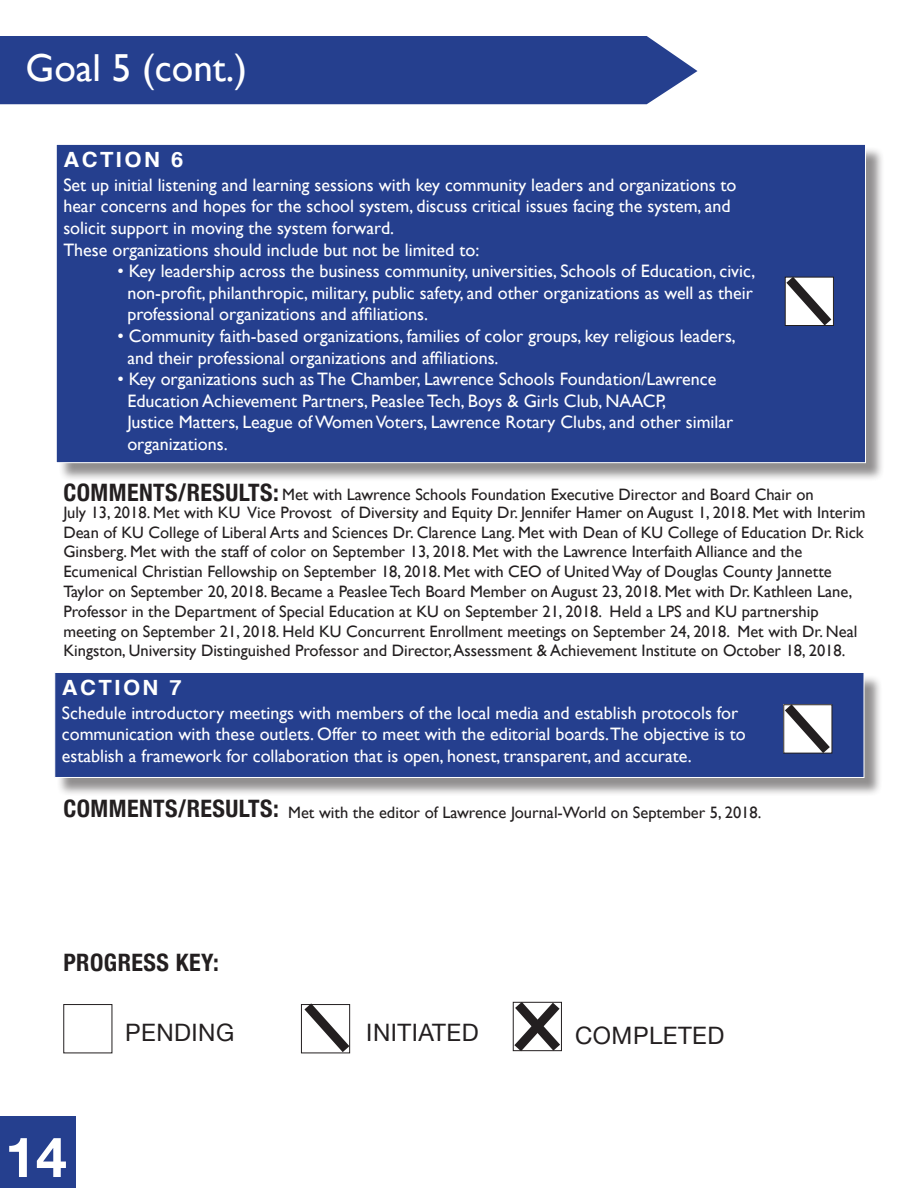
<style>
.page{position:relative;width:918px;height:1188px;background:#fff}
.page>*{position:absolute;margin:0;border:0;box-sizing:border-box;transform-origin:0 0}
.t1{font:700 55.5px "Helvetica Neue";color:#fff}
.t2{font:39px "Gill Sans";color:#fff}
.t3{font:700 condensed 24px "Helvetica Neue";letter-spacing:.02em;color:#231f20}
.t4{font:24px "Helvetica Neue";letter-spacing:.02em;color:#231f20}
.t5{font:700 21px "Helvetica";letter-spacing:.11em;color:#fff;scale:1.05 1}
.t6{font:18px/21.6px "Gill Sans";color:#fff}
.t7{font:16.5px/19.8px "Gill Sans";color:#231f20}
</style>
<div class="page">
<div style="left:0;top:36px;width:698px;height:68px;background:#253f8e"></div>
<div style="left:0;top:1116px;width:76px;height:72px;background:#253f8e"></div>
<div style="left:58px;top:146px;width:826px;height:336px;background:#231f20;opacity:.5"></div>
<div style="left:56px;top:144px;width:810px;height:319px;background:#253f8e;border:1px solid #fff"></div>
<div style="left:57px;top:674px;width:826px;height:122px;background:#231f20;opacity:.5"></div>
<div style="left:54px;top:672px;width:810px;height:106px;background:#253f8e;border:1px solid #fff"></div>
<svg style="left:300px;top:1003px;width:51px;height:51px"></svg>
<svg style="left:512px;top:1001px;width:50px;height:51px"></svg>
<div style="left:63px;top:1004px;width:49px;height:49px;border:1px solid #231f20"></div>
<svg style="left:784px;top:276px;width:50px;height:50px;background:#bababc"></svg>
<svg style="left:783px;top:704px;width:50px;height:50px;background:#bcbbbd"></svg>
<p class="t2" style="left:26px;top:45px;width:223px">Goal 5 (cont.)</p>
<p class="t5" style="left:63px;top:143px;width:116px">ACTION 6</p>
<p class="t6" style="left:63px;top:174px;width:675px">Set up initial listening and learning sessions with key community leaders and organizations to hear concerns and hopes for the school system, discuss critical issues facing the system, and solicit support in moving the system forward.</p>
<p class="t6" style="left:63px;top:239px;width:417px">These organizations should include but not be limited to:</p>
<p class="t6" style="left:117px;top:260px;width:639px">• Key leadership across the business community, universities, Schools of Education, civic,</p>
<p class="t6" style="left:127px;top:282px;width:627px">non-profit, philanthropic, military, public safety, and other organizations as well as their</p>
<p class="t6" style="left:127px;top:303px;width:302px">professional organizations and affiliations.</p>
<p class="t6" style="left:117px;top:325px;width:620px">• Community faith-based organizations, families of color groups, key religious leaders,</p>
<p class="t6" style="left:127px;top:347px;width:373px">and their professional organizations and affiliations.</p>
<p class="t6" style="left:117px;top:368px;width:600px">• Key organizations such as The Chamber, Lawrence Schools Foundation/Lawrence</p>
<p class="t6" style="left:127px;top:390px;width:540px">Education Achievement Partners, Peaslee Tech, Boys &amp; Girls Club, NAACP,</p>
<p class="t6" style="left:127px;top:411px;width:607px">Justice Matters, League of Women Voters, Lawrence Rotary Clubs, and other similar</p>
<p class="t6" style="left:127px;top:433px;width:102px">organizations.</p>
<p class="t3" style="left:63px;top:472px;width:217px">COMMENTS/RESULTS:</p>
<p class="t7" style="left:282px;top:484px;width:533px">Met with Lawrence Schools Foundation Executive Director and Board Chair on</p>
<p class="t7" style="left:63px;top:502px;width:804px;text-align:justify">July 13, 2018. Met with KU Vice Provost of Diversity and Equity Dr. Jennifer Hamer on August 1, 2018. Met with Interim Dean of KU College of Liberal Arts and Sciences Dr. Clarence Lang. Met with Dean of KU College of Education Dr. Rick Ginsberg. Met with the staff of color on September 13, 2018. Met with the Lawrence Interfaith Alliance and the</p>
<p class="t7" style="left:63px;top:562px;width:790px">Ecumenical Christian Fellowship on September 18, 2018. Met with CEO of United Way of Douglas County Jannette<br>Taylor on September 20, 2018. Became a Peaslee Tech Board Member on August 23, 2018. Met with Dr. Kathleen Lane,<br>Professor in the Department of Special Education at KU on September 21, 2018. Held a LPS and KU partnership</p>
<p class="t7" style="left:63px;top:621px;width:796px">meeting on September 21, 2018. Held KU Concurrent Enrollment meetings on September 24, 2018. Met with Dr. Neal<br>Kingston, University Distinguished Professor and Director, Assessment &amp; Achievement Institute on October 18, 2018.</p>
<p class="t5" style="left:62px;top:671px;width:116px">ACTION 7</p>
<p class="t6" style="left:62px;top:702px;width:685px">Schedule introductory meetings with members of the local media and establish protocols for communication with these outlets. Offer to meet with the editorial boards.The objective is to establish a framework for collaboration that is open, honest, transparent, and accurate.</p>
<p class="t3" style="left:63px;top:788px;width:217px">COMMENTS/RESULTS:</p>
<p class="t7" style="left:288px;top:802px;width:475px">Met with the editor of Lawrence Journal-World on September 5, 2018.</p>
<p class="t3" style="left:63px;top:943px;width:157px">PROGRESS KEY:</p>
<p class="t1" style="left:5px;top:1114px;width:63px">14</p>
<p class="t4" style="left:125px;top:1015px;width:111px">PENDING</p>
<p class="t4" style="left:366px;top:1015px;width:114px">INITIATED</p>
<p class="t4" style="left:575px;top:1018px;width:151px">COMPLETED</p>
</div>
